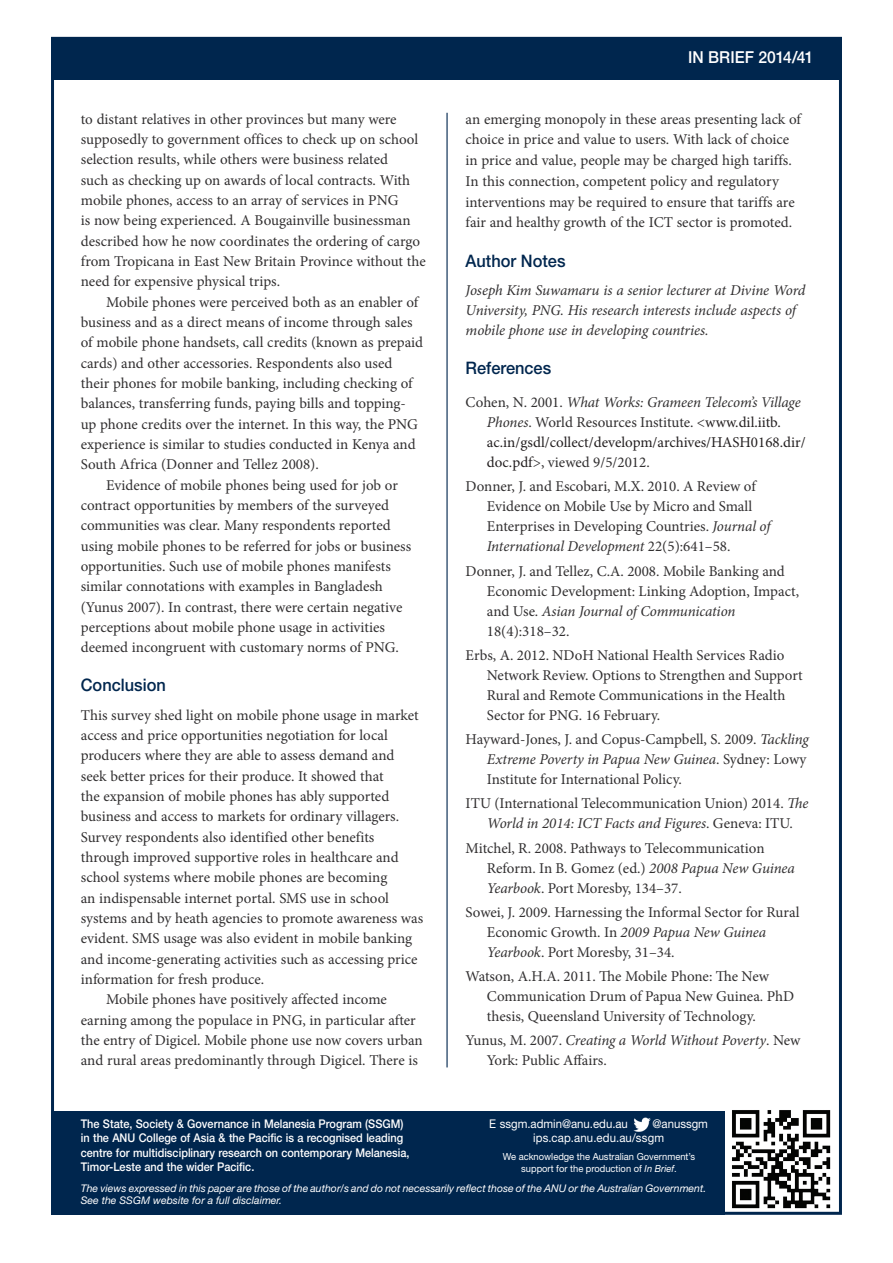
<style>
.page{position:relative;width:893px;height:1263px;background:#fff}
.page>*{position:absolute;margin:0;border:0;box-sizing:border-box;transform-origin:0 0}
.t1{font:500 17.25px "Helvetica Neue LT Std";color:#00264e;scale:.95 1}
.t2{font:500 16.5px "Helvetica Neue LT Std";letter-spacing:.005em;color:#fff;scale:.95 1}
.t3{font:16.5px "Tahoma";letter-spacing:-.005em;color:#fff;scale:.95 1}
.t4{font:15px/20px "Minion Pro";color:#312f30}
.t5{font:15px/20px "Minion Pro";color:#231f20}
.t6{font:italic 15px/20px "Minion Pro";letter-spacing:-.01em;color:#312f30}
.t7{font:500 12px/14.2px "Helvetica Neue LT Std";color:#fff;scale:.91 1}
.t8{font:12px/13.5px "Helvetica Neue LT Std";color:#fff;scale:.95 1}
.t9{font:italic 10.5px/12px "Helvetica Neue LT Std";color:#fff}
.t10{font:9.75px/11.6px "Helvetica Neue LT Std";color:#fff;text-align:center;scale:.96 1}
.s1{color:#312f30}
.s2{font-style:italic;color:#312f30}
.s3{font-style:italic}
</style>
<div class="page">
<div style="left:51px;top:1111px;width:674px;height:104px;background:#00264e"></div>
<div style="left:51px;top:37px;width:791px;height:42px;background:#00264e"></div>
<img style="left:633px;top:1117px;width:17px;height:15px">
<img style="left:732px;top:1110px;width:99px;height:99px">
<hr style="left:446px;top:113px;width:2px;height:954px;background:#00264e">
<p class="t4" style="left:81px;top:109px;width:347px;line-height:20.4px">to distant relatives in other provinces but many were supposedly to government offices to check up on school selection results, while others were business related<br>such as checking up on awards of local contracts. With mobile phones, access to an array of services in PNG<br>is now being experienced. A Bougainville businessman described how he now coordinates the ordering of cargo from Tropicana in East New Britain Province without the need for expensive physical trips.</p>
<p class="t4" style="left:106px;top:292px;width:314px">Mobile phones were perceived both as an enabler of</p>
<p class="t4" style="left:81px;top:312px;width:333px">business and as a direct means of income through sales</p>
<p class="t4" style="left:81px;top:333px;width:344px">of mobile phone handsets, call credits (known as prepaid</p>
<p class="t4" style="left:81px;top:353px;width:313px">cards) and other accessories. Respondents also used</p>
<p class="t4" style="left:81px;top:373px;width:333px">their phones for mobile banking, including checking of</p>
<p class="t4" style="left:81px;top:394px;width:327px">balances, transferring funds, paying bills and topping-</p>
<p class="t4" style="left:81px;top:414px;width:339px">up phone credits over the internet. In this way, the PNG</p>
<p class="t4" style="left:81px;top:434px;width:336px">experience is similar to studies conducted in Kenya and</p>
<p class="t4" style="left:81px;top:454px;width:240px">South Africa (Donner and Tellez 2008).</p>
<p class="t4" style="left:106px;top:475px;width:293px">Evidence of mobile phones being used for job or</p>
<p class="t4" style="left:81px;top:495px;width:310px">contract opportunities by members of the surveyed</p>
<p class="t4" style="left:81px;top:515px;width:311px">communities was clear. Many respondents reported</p>
<p class="t4" style="left:81px;top:536px;width:332px">using mobile phones to be referred for jobs or business</p>
<p class="t4" style="left:81px;top:556px;width:312px">opportunities. Such use of mobile phones manifests</p>
<p class="t4" style="left:81px;top:576px;width:304px">similar connotations with examples in Bangladesh</p>
<p class="t4" style="left:81px;top:597px;width:323px">(Yunus 2007). In contrast, there were certain negative</p>
<p class="t4" style="left:81px;top:617px;width:306px">perceptions about mobile phone usage in activities</p>
<p class="t4" style="left:81px;top:637px;width:320px">deemed incongruent with customary norms of PNG.</p>
<p class="t1" style="left:81px;top:674px;width:91px">Conclusion</p>
<p class="t4" style="left:81px;top:705px;width:339px">This survey shed light on mobile phone usage in market</p>
<p class="t4" style="left:81px;top:725px;width:309px">access and price opportunities negotiation for local</p>
<p class="t4" style="left:81px;top:746px;width:315px">producers where they are able to assess demand and</p>
<p class="t4" style="left:81px;top:766px;width:304px">seek better prices for their produce. It showed that</p>
<p class="t4" style="left:81px;top:786px;width:310px">the expansion of mobile phones has ably supported</p>
<p class="t4" style="left:81px;top:807px;width:320px">business and access to markets for ordinary villagers.</p>
<p class="t4" style="left:81px;top:827px;width:295px">Survey respondents also identified other benefits</p>
<p class="t4" style="left:81px;top:847px;width:319px">through improved supportive roles in healthcare and</p>
<p class="t4" style="left:81px;top:868px;width:308px">school systems where mobile phones are becoming</p>
<p class="t4" style="left:81px;top:888px;width:310px">an indispensable internet portal. SMS use in school</p>
<p class="t4" style="left:81px;top:908px;width:344px">systems and by heath agencies to promote awareness was</p>
<p class="t4" style="left:81px;top:929px;width:333px">evident. SMS usage was also evident in mobile banking</p>
<p class="t4" style="left:81px;top:949px;width:338px">and income-generating activities such as accessing price</p>
<p class="t4" style="left:81px;top:969px;width:185px">information for fresh produce.</p>
<p class="t4" style="left:106px;top:990px;width:282px">Mobile phones have positively affected income</p>
<p class="t4" style="left:81px;top:1010px;width:337px">earning among the populace in PNG, in particular after</p>
<p class="t4" style="left:81px;top:1030px;width:343px">the entry of Digicel. Mobile phone use now covers urban</p>
<p class="t4" style="left:81px;top:1050px;width:339px">and rural areas predominantly through Digicel. There is</p>
<p class="t3" style="left:601px;top:46px;width:225px">SSGM Discussion Paper 2012/9</p>
<p class="t2" style="left:688px;top:47px;width:134px">IN BRIEF 2014/41</p>
<p class="t4" style="left:466px;top:109px;width:337px;line-height:20.7px">an emerging monopoly in these areas presenting lack of choice in price and value to users. With lack of choice in price and value, people may be charged high tariffs.<br>In this connection, competent policy and regulatory interventions may be required to ensure that tariffs are fair and healthy growth of the ICT sector is promoted.</p>
<p class="t1" style="left:466px;top:250px;width:107px">Author Notes</p>
<p class="t6" style="left:466px;top:280px;width:341px">Joseph Kim Suwamaru is a senior lecturer at Divine Word<br>University, PNG. His research interests include aspects of mobile phone use in developing countries.</p>
<p class="t1" style="left:466px;top:358px;width:92px">References</p>
<p class="t5" style="left:487px;top:392px;width:320px;text-indent:-21px"><span class="s1">Cohen, N. 2001.</span> <span class="s2">What Works: Grameen Telecom’s Village Phones</span><span class="s1">. World Resources Institute. &lt;</span>www.dil.iitb. ac.in/gsdl/collect/developm/archives/HASH0168.dir/ doc.pdf<span class="s1">&gt;, viewed 9/5/2012.</span></p>
<p class="t4" style="left:487px;top:477px;width:285px;text-indent:-21px">Donner, J. and Escobari, M.X. 2010. A Review of Evidence on Mobile Use by Micro and Small Enterprises in Developing Countries. <span class="s3">Journal of International Development</span> 22(5):641–58.</p>
<p class="t4" style="left:487px;top:561px;width:314px;text-indent:-21px">Donner, J. and Tellez, C.A. 2008. Mobile Banking and Economic Development: Linking Adoption, Impact, and Use. <span class="s3">Asian Journal of Communication </span>18(4):318–32.</p>
<p class="t4" style="left:487px;top:645px;width:317px;text-indent:-21px">Erbs, A. 2012. NDoH National Health Services Radio Network Review. Options to Strengthen and Support Rural and Remote Communications in the Health Sector for PNG. 16 February.</p>
<p class="t4" style="left:487px;top:729px;width:323px;text-indent:-21px">Hayward-Jones, J. and Copus-Campbell, S. 2009. <span class="s3">Tackling<br>Extreme Poverty in Papua New Guinea</span>. Sydney: Lowy<br>Institute for International Policy.</p>
<p class="t4" style="left:466px;top:794px;width:344px;text-align:center">ITU (International Telecommunication Union) 2014. <span class="s3">The<br>World in 2014: ICT Facts and Figures</span>. Geneva: ITU.</p>
<p class="t4" style="left:487px;top:838px;width:309px;text-indent:-21px">Mitchel, R. 2008. Pathways to Telecommunication<br>Reform. In B. Gomez (ed.) <span class="s3">2008 Papua New Guinea<br>Yearbook</span>. Port Moresby, 134–37.</p>
<p class="t4" style="left:487px;top:902px;width:314px;text-indent:-21px">Sowei, J. 2009. Harnessing the Informal Sector for Rural<br>Economic Growth. In <span class="s3">2009 Papua New Guinea<br>Yearbook</span>. Port Moresby, 31–34.</p>
<p class="t4" style="left:487px;top:966px;width:309px;text-indent:-21px">Watson, A.H.A. 2011. The Mobile Phone: The New<br>Communication Drum of Papua New Guinea. PhD thesis, Queensland University of Technology.</p>
<p class="t4" style="left:487px;top:1030px;width:315px;text-indent:-21px">Yunus, M. 2007. <span class="s3">Creating a World Without Poverty</span>. New<br>York: Public Affairs.</p>
<p class="t7" style="left:81px;top:1117px;width:363px">The State, Society &amp; Governance in Melanesia Program (SSGM) in the ANU College of Asia &amp; the Pacific is a recognised leading centre for multidisciplinary research on contemporary Melanesia, Timor-Leste and the wider Pacific.</p>
<p class="t8" style="left:489px;top:1117px;width:148px">E ssgm.admin@anu.edu.au</p>
<p class="t8" style="left:533px;top:1117px;width:186px;text-indent:119px">@anussgm ips.cap.anu.edu.au/ssgm</p>
<p class="t10" style="left:503px;top:1151px;width:202px">We acknowledge the Australian Government’s support for the production of <span class="s3">In Brief</span>.</p>
<p class="t9" style="left:81px;top:1182px;width:627px">The views expressed in this paper are those of the author/s and do not necessarily reflect those of the ANU or the Australian Government.<br>See the SSGM website for a full disclaimer.</p>
<p class="t2" style="left:85px;top:1178px;width:11px">2</p>
<p class="t2" style="left:513px;top:1178px;width:317px">State, Society &amp; Governance in Melanesia</p>
</div>
